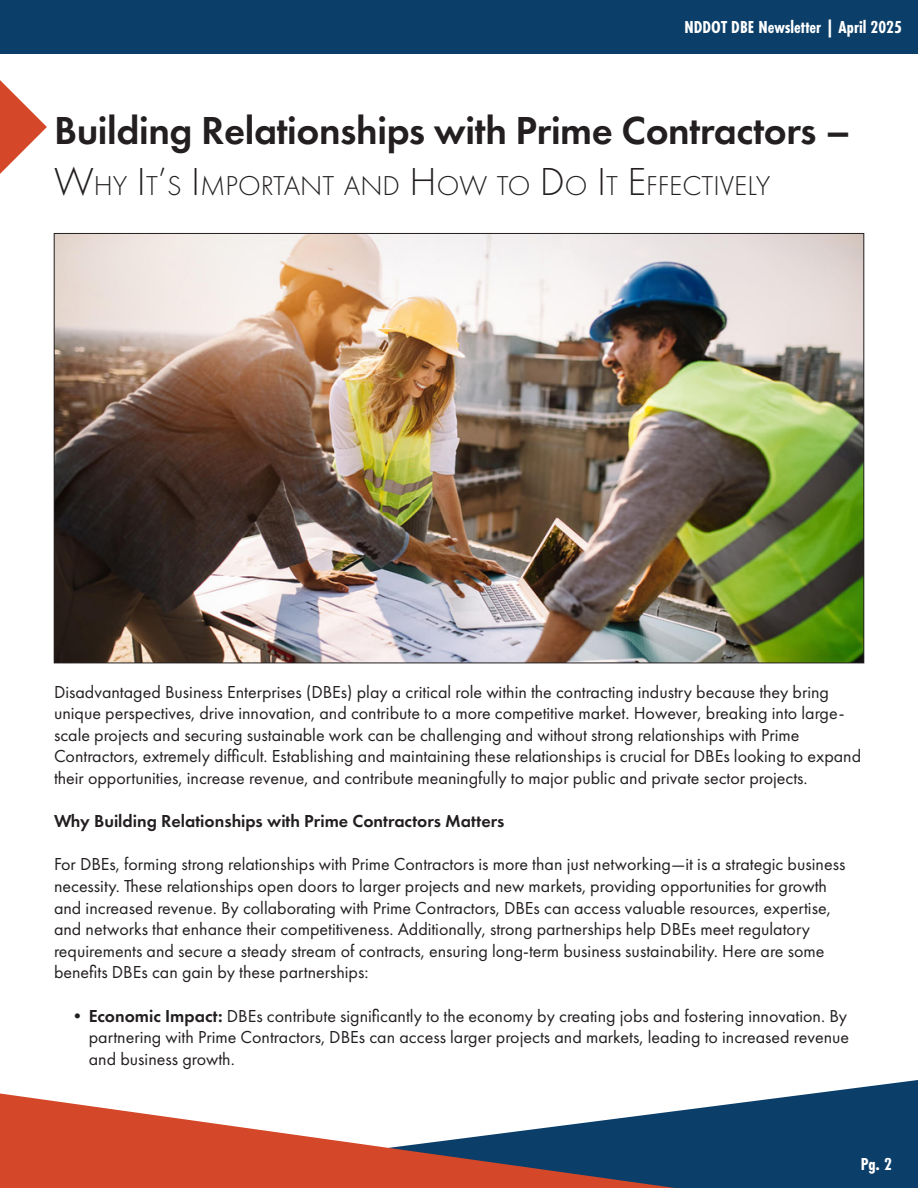
<style>
.page{position:relative;width:918px;height:1188px;background:#fff}
.page>*{position:absolute;margin:0;border:0;box-sizing:border-box;transform-origin:0 0}
.Heading_1{font:600 40.5px "Futura PT";letter-spacing:-.01em;color:#231f20}
.Heading_1-2{font:300 28.35px "Futura PT";color:#231f20}
.Paragraph_Copy{font:18px/21.6px "Futura PT";color:#231f20}
.Paragraph_Copy-2{font:600 18px "Futura PT";color:#231f20}
.t1{font:700 18px "Futura PT Cond";color:#fff}
.s1{font-size:40.5px}
.s2{font-weight:600}
</style>
<div class="page">
<svg style="left:675px;top:1080px;width:243px;height:108px;background:#2e5a7e"></svg>
<svg style="left:0;top:1094px;width:675px;height:94px;fill:#d44728"></svg>
<div style="left:0;top:1px;width:918px;height:53px;background:#0b3f69"></div>
<svg style="left:0;top:80px;width:47px;height:94px"></svg>
<img style="left:56px;top:235px;width:806px;height:426px">
<p class="t1" style="left:684px;top:17px;width:219px">NDDOT DBE Newsletter | April 2025</p>
<p class="Heading_1" style="left:54px;top:106px;width:799px">Building Relationships with Prime Contractors –</p>
<p class="Heading_1-2" style="left:54px;top:170px;width:718px"><span class="s1">W</span>HY <span class="s1">I</span>T<span class="s1">’</span>S <span class="s1">I</span>MPORTANT AND <span class="s1">H</span> OW TO <span class="s1">D</span>O <span class="s1">I</span>T <span class="s1">E</span>FFECTIVELY</p>
<p class="Paragraph_Copy" style="left:54px;top:681px;width:809px">Disadvantaged Business Enterprises (DBEs) play a critical role within the contracting industry because they bring unique perspectives, drive innovation, and contribute to a more competitive market. However, breaking into large&shy;scale projects and securing sustainable work can be challenging and without strong relationships with Prime Contractors, extremely difficult. Establishing and maintaining these relationships is crucial for DBEs looking to expand their opportunities, increase revenue, and contribute meaningfully to major public and private sector projects.</p>
<p class="Paragraph_Copy-2" style="left:54px;top:810px;width:452px">Why Building Relationships with Prime Contractors Matters</p>
<p class="Paragraph_Copy" style="left:54px;top:854px;width:793px">For DBEs, forming strong relationships with Prime Contractors is more than just networking—it is a strategic business necessity. These relationships open doors to larger projects and new markets, providing opportunities for growth and increased revenue. By collaborating with Prime Contractors, DBEs can access valuable resources, expertise, and networks that enhance their competitiveness. Additionally, strong partnerships help DBEs meet regulatory requirements and secure a steady stream of contracts, ensuring long-term business sustainability. Here are some benefits DBEs can gain by these partnerships:</p>
<p class="Paragraph_Copy" style="left:89px;top:1005px;width:762px;text-align:justify;text-indent:-20px"><span class="s2">•Economic Impact:</span> DBEs contribute significantly to the economy by creating jobs and fostering innovation. By partnering with Prime Contractors, DBEs can access larger projects and markets, leading to increased revenue and business growth.</p>
<p class="t1" style="left:861px;top:1154px;width:33px">Pg. 2</p>
</div>
